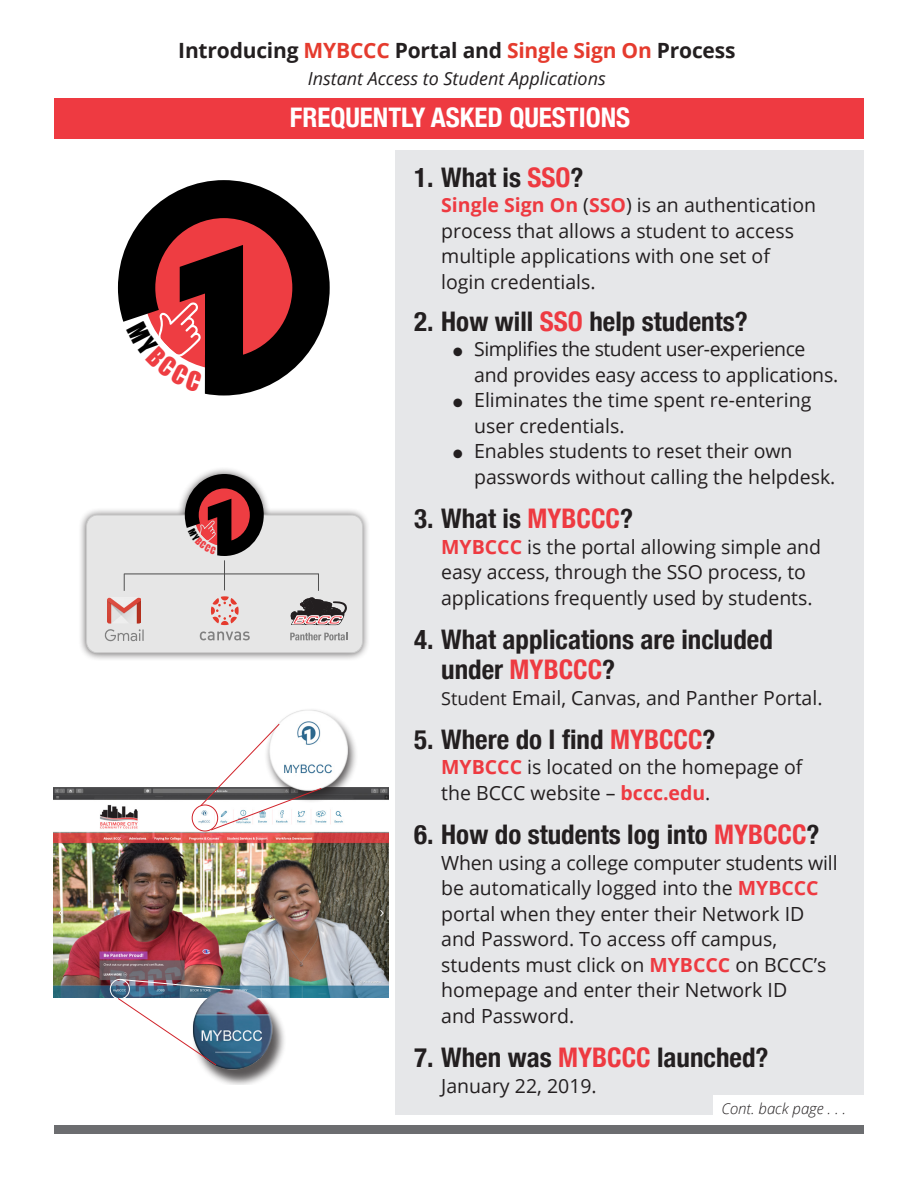
<style>
.page{position:relative;width:918px;height:1188px;background:#fff}
.page>*{position:absolute;margin:0;border:0;box-sizing:border-box;transform-origin:0 0}
.t1{font:700 condensed 27px/30px "Helvetica Neue";color:#231f20}
.t2{font:700 condensed 27px "Helvetica Neue";color:#fff}
.t3{font:700 21px "Open Sans";letter-spacing:-.01em;color:#231f20}
.t4{font:19.5px/25.5px "Open Sans";color:#231f20}
.t5{font:italic 18px "Open Sans";color:#231f20}
.t6{font:italic 300 15px "Open Sans";color:#231f20}
.s1{color:#e53b2e}
.s2{color:#ee3a41}
.s3{font-weight:700;color:#ee3a41}
.s4{font-size:18px}
</style>
<div class="page">
<div style="left:395px;top:150px;width:469px;height:965px;background:#e6e7e9"></div>
<div style="left:54px;top:98px;width:810px;height:40px;background:#ee3a41"></div>
<svg style="left:118px;top:180px;width:212px;height:216px;fill:#000"></svg>
<div style="left:78px;top:466px;width:293px;height:195px;background:#231f20;opacity:.75"></div>
<div style="left:87px;top:515px;width:275px;height:138px;background:#e6e6e6;border-radius:11px"></div>
<div style="left:86px;top:515px;width:277px;height:138px;border:1px solid #ccc;border-radius:11px"></div>
<img style="left:108px;top:597px;width:33px;height:27px">
<svg style="left:104px;top:629px;width:40px;height:13px"></svg>
<svg style="left:291px;top:598px;width:56px;height:27px"></svg>
<svg style="left:290px;top:633px;width:57px;height:7px"></svg>
<hr style="left:124px;top:574px;width:195px;height:1px;background:#4d4d4d">
<svg style="left:124px;top:574px;width:1px;height:17px"></svg>
<svg style="left:318px;top:575px;width:1px;height:16px"></svg>
<svg style="left:211px;top:596px;width:28px;height:29px"></svg>
<svg style="left:200px;top:631px;width:50px;height:9px"></svg>
<hr style="left:224px;top:560px;width:1px;height:30px;background:#4d4d4d">
<img style="left:53px;top:788px;width:336px;height:209px">
<div style="left:192px;top:805px;width:26px;height:26px;border:1px solid #d1232a;border-radius:50%"></div>
<div style="left:110px;top:979px;width:20px;height:20px;border:1px solid #fff;border-radius:50%"></div>
<div style="left:264px;top:708px;width:95px;height:95px;background:#231f20;opacity:.75"></div>
<img style="left:266px;top:708px;width:85px;height:84px">
<div style="left:192px;top:993px;width:94px;height:91px;background:#231f20;opacity:.75"></div>
<img style="left:191px;top:987px;width:84px;height:84px">
<svg style="left:121px;top:979px;width:109px;height:11px"></svg>
<svg style="left:118px;top:998px;width:99px;height:67px"></svg>
<svg style="left:200px;top:724px;width:122px;height:106px"></svg>
<div style="left:714px;top:1082px;width:151px;height:44px;background:#fff"></div>
<div style="left:685px;top:1072px;width:179px;height:22px;background:#e6e7e9"></div>
<div style="left:54px;top:1125px;width:810px;height:9px;background:#6c6d70"></div>
<svg style="left:126px;top:302px;width:77px;height:90px"></svg>
<svg style="left:185px;top:474px;width:79px;height:82px"></svg>
<p class="t3" style="left:178px;top:35px;width:559px">Introducing <span class="s1">MYBCCC</span> Portal and <span class="s1">Single Sign On</span> Process</p>
<p class="t5" style="left:308px;top:66px;width:299px">Instant Access to Student Applications</p>
<h1 class="t2" style="left:290px;top:95px;width:342px">FREQUENTLY ASKED QUESTIONS</h1>
<h1 class="t1" style="left:414px;top:160px;width:171px">1. What is <span class="s2">SSO</span>?</h1>
<p class="t4" style="left:441px;top:192px;width:376px"><span class="s3">Single Sign On</span> (<span class="s3">SSO</span>) is an authentication process that allows a student to access multiple applications with one set of login credentials.</p>
<h1 class="t1" style="left:414px;top:304px;width:335px">2. How will <span class="s2">SSO</span> help students?</h1>
<p class="t4" style="left:474px;top:336px;width:366px;text-indent:-21px">● Simplifies the student user-experience and provides easy access to applications.</p>
<p class="t4" style="left:474px;top:387px;width:339px;text-indent:-21px">● Eliminates the time spent re-entering user credentials.</p>
<p class="t4" style="left:474px;top:438px;width:363px;text-indent:-21px">● Enables students to reset their own passwords without calling the helpdesk.</p>
<h1 class="t1" style="left:414px;top:502px;width:220px">3. What is <span class="s2">MYBCCC</span>?</h1>
<p class="t4" style="left:441px;top:533px;width:381px"><span class="s3">MYBCCC</span> is the portal allowing simple and easy access, through the SSO process, to applications frequently used by students.</p>
<h1 class="t1" style="left:441px;top:623px;width:333px;text-indent:-27px">4. What applications are included under <span class="s2">MYBCCC</span>?</h1>
<p class="t4" style="left:441px;top:684px;width:383px"><span class="s4">Student</span> Email, Canvas, and Panther Portal.</p>
<h1 class="t1" style="left:414px;top:722px;width:303px">5. Where do I find <span class="s2">MYBCCC</span>?</h1>
<p class="t4" style="left:441px;top:754px;width:363px"><span class="s3">MYBCCC</span> is located on the homepage of the BCCC website – <span class="s3">bccc.edu</span>.</p>
<h1 class="t1" style="left:414px;top:818px;width:407px">6. How do students log into <span class="s2">MYBCCC</span>?</h1>
<p class="t4" style="left:441px;top:850px;width:398px">When using a college computer students will be automatically logged into the <span class="s3">MYBCCC </span>portal when they enter their Network ID and Password. To access off campus, students must click on <span class="s3">MYBCCC</span> on BCCC’s homepage and enter their Network ID<br>and Password.</p>
<h1 class="t1" style="left:414px;top:1041px;width:356px">7. When was <span class="s2">MYBCCC</span> launched?</h1>
<p class="t4" style="left:441px;top:1072px;width:157px">January 22, 2019.</p>
<p class="t6" style="left:721px;top:1098px;width:126px">Cont. back page . . .</p>
</div>
